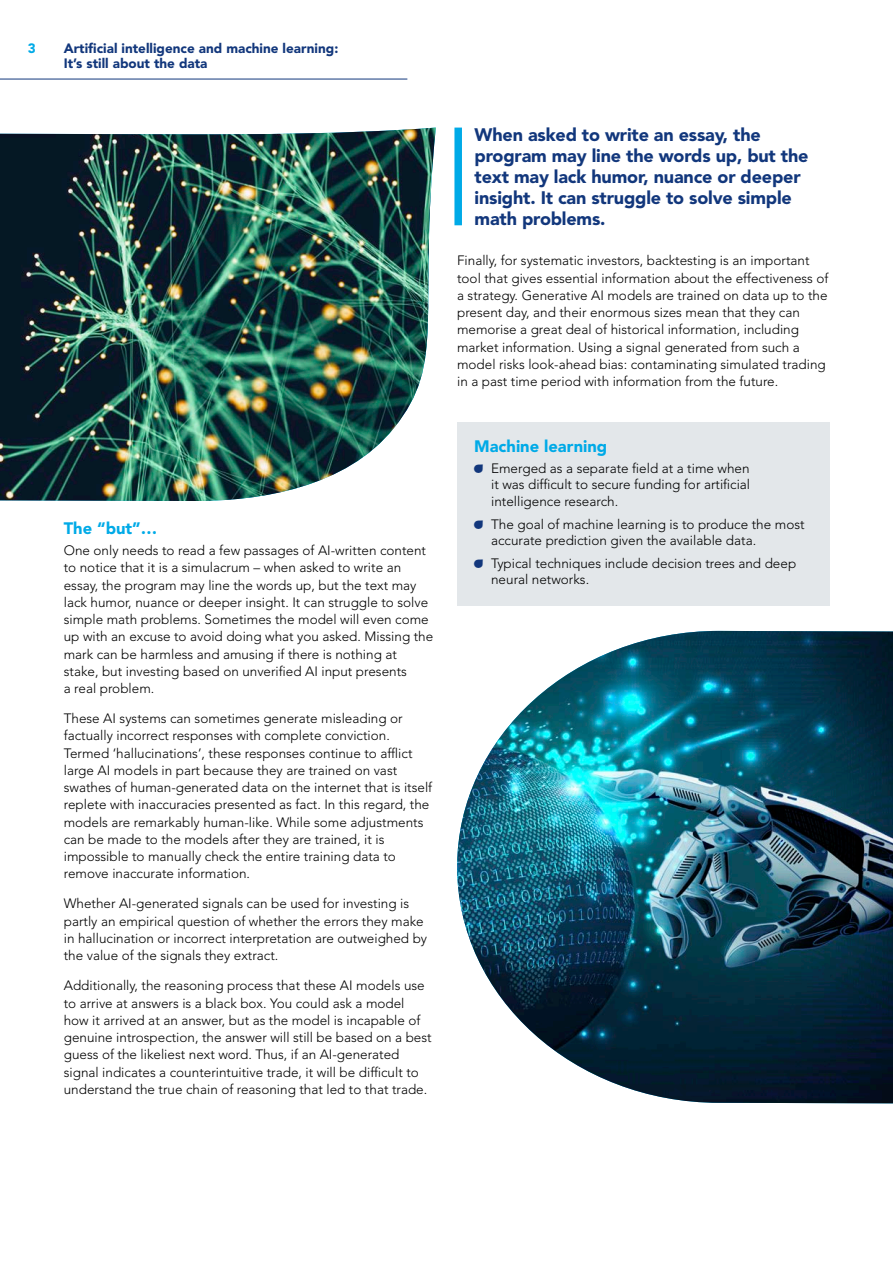
<style>
.page{position:relative;width:893px;height:1263px;background:#fff}
.page>*{position:absolute;margin:0;border:0;box-sizing:border-box;transform-origin:0 0}
.t1{font:900 18px/21px "Avenir LT Std";letter-spacing:-.01em;color:#12377c}
.t2{font:900 16.5px "Avenir LT Std";color:#00aae7}
.t3{font:300 13.5px/17.2px "Avenir LT Std";color:#000}
.t4{font:900 13.5px/15px "Avenir LT Std";color:#12377c}
.t5{font:900 13.5px "Avenir LT Std";color:#00aae7}
.s1{font-family:"Droplets";font-weight:400;font-size:15px;color:#12377c}
</style>
<div class="page">
<div style="left:457px;top:422px;width:373px;height:184px;background:#e3e7ea"></div>
<div style="left:454px;top:128px;width:8px;height:97px;background:#00aae7"></div>
<img style="left:457px;top:631px;width:436px;height:472px">
<img style="left:0;top:128px;width:436px;height:373px">
<hr style="left:0;top:79px;width:407px;height:1px;background:#12377c">
<p class="t5" style="left:28px;top:40px;width:9px">3</p>
<p class="t4" style="left:64px;top:40px;width:276px">Artificial intelligence and machine learning:<br>It’s still about the data</p>
<p class="t2" style="left:64px;top:518px;width:95px">The “but”…</p>
<p class="t3" style="left:64px;top:542px;width:371px">One only needs to read a few passages of AI-written content to notice that it is a simulacrum – when asked to write an essay, the program may line the words up, but the text may lack humor, nuance or deeper insight. It can struggle to solve simple math problems. Sometimes the model will even come up with an excuse to avoid doing what you asked. Missing the mark can be harmless and amusing if there is nothing at stake, but investing based on unverified AI input presents<br>a real problem.</p>
<p class="t3" style="left:64px;top:710px;width:370px">These AI systems can sometimes generate misleading or factually incorrect responses with complete conviction.<br>Termed ‘hallucinations’, these responses continue to afflict large AI models in part because they are trained on vast swathes of human-generated data on the internet that is itself replete with inaccuracies presented as fact. In this regard, the models are remarkably human-like. While some adjustments can be made to the models after they are trained, it is impossible to manually check the entire training data to remove inaccurate information.</p>
<p class="t3" style="left:64px;top:895px;width:365px">Whether AI-generated signals can be used for investing is partly an empirical question of whether the errors they make in hallucination or incorrect interpretation are outweighed by the value of the signals they extract.</p>
<p class="t3" style="left:64px;top:977px;width:369px">Additionally, the reasoning process that these AI models use to arrive at answers is a black box. You could ask a model how it arrived at an answer, but as the model is incapable of genuine introspection, the answer will still be based on a best guess of the likeliest next word. Thus, if an AI-generated signal indicates a counterintuitive trade, it will be difficult to understand the true chain of reasoning that led to that trade.</p>
<h1 class="t1" style="left:475px;top:124px;width:335px">When asked to write an essay, the program may line the words up, but the text may lack humor, nuance or deeper insight. It can struggle to solve simple math problems.</h1>
<p class="t3" style="left:457px;top:252px;width:373px">Finally, for systematic investors, backtesting is an important tool that gives essential information about the effectiveness of a strategy. Generative AI models are trained on data up to the present day, and their enormous sizes mean that they can memorise a great deal of historical information, including market information. Using a signal generated from such a model risks look-ahead bias: contaminating simulated trading in a past time period with information from the future.</p>
<p class="t2" style="left:474px;top:436px;width:135px">Machine learning</p>
<p class="t3" style="left:491px;top:460px;width:261px;line-height:16.5px;text-align:justify;text-indent:-17px"><span class="s1">A</span> Emerged as a separate field at a time when it was difficult to secure funding for artificial intelligence research.</p>
<p class="t3" style="left:491px;top:516px;width:315px;line-height:16.5px;text-indent:-17px"><span class="s1">A</span> The goal of machine learning is to produce the most accurate prediction given the available data.</p>
<p class="t3" style="left:491px;top:555px;width:307px;line-height:16.5px;text-indent:-17px"><span class="s1">A</span> Typical techniques include decision trees and deep neural networks.</p>
</div>
